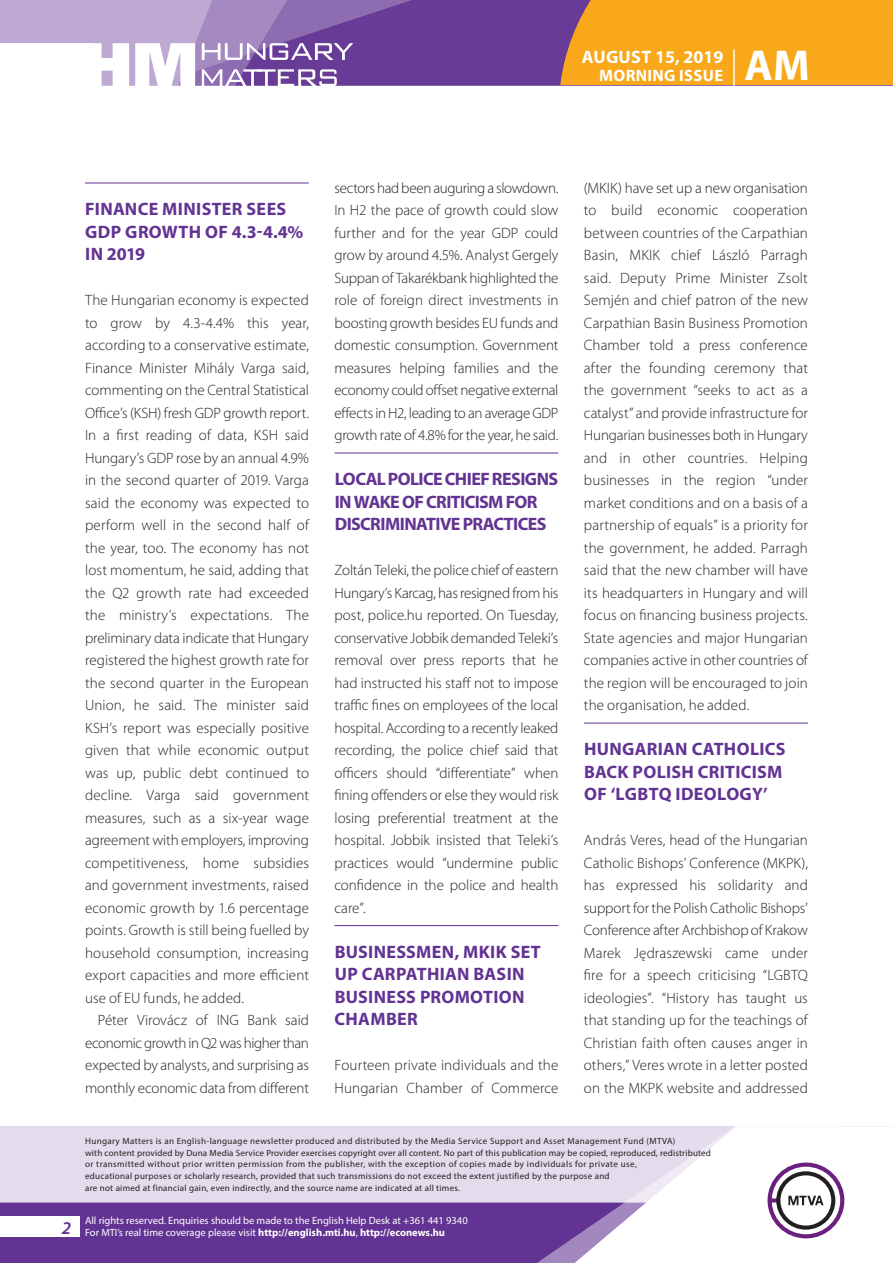
<style>
.page{position:relative;width:893px;height:1263px;background:#fff}
.page>*{position:absolute;margin:0;border:0;box-sizing:border-box;transform-origin:0 0}
.t1{font:700 43.35px "Myriad Pro";color:#fff}
.t2{font:700 18px/22.5px "Myriad Pro";letter-spacing:.005em;color:#623393}
.t3{font:700 18px/22.5px "Myriad Pro";letter-spacing:-.035em;color:#623393}
.t4{font:700 18px "Myriad Pro";letter-spacing:-.04em;color:#623393}
.t5{font:700 18px "Myriad Pro";color:#fff}
.t6{font:italic 600 18px "Myriad Pro";color:#623393}
.t7{font:700 16.5px "Myriad Pro";letter-spacing:.02em;color:#fff}
.t8{font:300 15px/22.5px "Myriad Pro";letter-spacing:.005em;color:#231f20;text-align:justify}
.t9{font:10.5px/12px "Myriad Pro";color:#fff}
.t10{font:9px/12px "Myriad Pro";letter-spacing:.03em;color:#231f20}
.s1{font-weight:700}
</style>
<div class="page">
<div style="left:0;top:1126px;width:893px;height:137px;background:#e4dcec"></div>
<div style="left:0;top:1202px;width:506px;height:61px;background:#623393"></div>
<svg style="left:506px;top:1202px;width:69px;height:61px;background:#6b3e99"></svg>
<svg style="left:575px;top:1126px;width:318px;height:137px"></svg>
<div style="left:0;top:1216px;width:79px;height:20px;background:#fff"></div>
<div style="left:0;top:0;width:893px;height:85px;background:#683b97"></div>
<div style="left:560px;top:0;width:333px;height:85px;background:#f9a71b"></div>
<hr style="left:733px;top:49px;width:2px;height:37px;background:#fff">
<svg style="left:0;top:0;width:479px;height:86px"></svg>
<hr style="left:85px;top:183px;width:224px;height:1px;background:#623393">
<hr style="left:334px;top:453px;width:224px;height:1px;background:#623393">
<hr style="left:334px;top:925px;width:224px;height:1px;background:#623393">
<hr style="left:584px;top:723px;width:224px;height:1px;background:#623393">
<p class="t5" style="left:582px;top:45px;width:143px">August 15, 2019</p>
<p class="t7" style="left:599px;top:65px;width:125px">morning issue</p>
<h1 class="t1" style="left:745px;top:37px;width:67px">AM</h1>
<p class="t2" style="left:85px;top:197px;width:88px">FINANCE MINISTER</p>
<p class="t2" style="left:247px;top:197px;width:11px">SEES</p>
<p class="t2" style="left:85px;top:220px;width:53px">GDP GRO</p>
<p class="t2" style="left:162px;top:220px;width:143px">WTH OF 4.3-4.4%</p>
<p class="t2" style="left:85px;top:242px;width:61px">IN 2019</p>
<p class="t8" style="left:85px;top:289px;width:225px">The Hungarian economy is expected to grow by 4.3-4.4% this year, according to a conservative estimate, Finance Minister Mihály Varga said, commenting on the Central Statistical Office’s (KSH) fresh GDP growth report.<br>In a first reading of data, KSH said Hungary’s GDP rose by an annual 4.9% in the second quarter of 2019. Varga said the economy was expected to perform well in the second half of the year, too. The economy has not lost momentum, he said, adding that the Q2 growth rate had exceeded the ministry’s expectations. The preliminary data indicate that Hungary registered the highest growth rate for the second quarter in the European Union, he said. The minister said KSH’s report was especially positive given that while economic output was up, public debt continued to decline. Varga said government measures, such as a six-year wage agreement with employers, improving competitiveness, home subsidies and government investments, raised economic growth by 1.6 percentage points. Growth is still being fuelled by household consumption, increasing export capacities and more efficient use of EU funds, he added.</p>
<p class="t8" style="left:85px;top:1009px;width:225px;text-indent:13px">Péter Virovácz of ING Bank said economic growth in Q2 was higher than expected by analysts, and surprising as monthly economic data from different</p>
<p class="t8" style="left:334px;top:176px;width:225px">sectors had been auguring a slowdown.<br>In H2 the pace of growth could slow further and for the year GDP could grow by around 4.5%. Analyst Gergely Suppan of Takarékbank highlighted the role of foreign direct investments in boosting growth besides EU funds and domestic consumption. Government measures helping families and the economy could offset negative external effects in H2, leading to an average GDP growth rate of 4.8% for the year, he said.</p>
<p class="t3" style="left:335px;top:467px;width:192px">LOCAL POLICE CHIEF RESIGNS<br>IN WAKE OF CRITICISM FOR<br>DISCRIMIN</p>
<p class="t4" style="left:416px;top:512px;width:121px">ATIVE PRACTI CES</p>
<p class="t8" style="left:334px;top:559px;width:225px">Zoltán Teleki, the police chief of eastern Hungary’s Karcag, has resigned from his post, police.hu reported. On Tuesday, conservative Jobbik demanded Teleki’s removal over press reports that he had instructed his staff not to impose traffic fines on employees of the local hospital. According to a recently leaked recording, the police chief said that officers should “differentiate” when fining offenders or else they would risk losing preferential treatment at the hospital. Jobbik insisted that Teleki’s practices would “undermine public confidence in the police and health care”.</p>
<p class="t2" style="left:335px;top:940px;width:23px">BUSINESSMEN</p>
<p class="t2" style="left:335px;top:940px;width:187px;text-indent:120px">, MKIK SET<br>UP CARPATHIAN BASIN<br>BUSINESS</p>
<p class="t2" style="left:420px;top:985px;width:24px">PROMOTION</p>
<p class="t2" style="left:335px;top:1007px;width:74px">CHAMBER</p>
<p class="t8" style="left:334px;top:1054px;width:225px">Fourteen private individuals and the<br>Hungarian Chamber of Commerce</p>
<p class="t8" style="left:584px;top:176px;width:225px">(MKIK) have set up a new organisation to build economic cooperation between countries of the Carpathian Basin, MKIK chief László Parragh said. Deputy Prime Minister Zsolt Semjén and chief patron of the new Carpathian Basin Business Promotion Chamber told a press conference after the founding ceremony that the government “seeks to act as a catalyst” and provide infrastructure for Hungarian businesses both in Hungary and in other countries. Helping businesses in the region “under market conditions and on a basis of a partnership of equals” is a priority for the government, he added. Parragh said that the new chamber will have its headquarters in Hungary and will focus on financing business projects.<br>State agencies and major Hungarian companies active in other countries of the region will be encouraged to join the organisation, he added.</p>
<p class="t2" style="left:584px;top:737px;width:26px">HUNG</p>
<p class="t2" style="left:584px;top:737px;width:202px;text-indent:51px">ARIAN CATHOLICS<br>BACK POLISH CRITI</p>
<p class="t2" style="left:584px;top:760px;width:185px;text-indent:157px">CISM<br>OF ‘LGBTQ IDEO LOGY’</p>
<p class="t8" style="left:584px;top:829px;width:225px">András Veres, head of the Hungarian Catholic Bishops’ Conference (MKPK), has expressed his solidarity and support for the Polish Catholic Bishops’ Conference after Archbishop of Krakow Marek Jędraszewski came under fire for a speech criticising “LGBTQ ideologies”. “History has taught us that standing up for the teachings of Christian faith often causes anger in others,” Veres wrote in a letter posted on the MKPK website and addressed</p>
<p class="t6" style="left:62px;top:1217px;width:11px">2</p>
<p class="t10" style="left:85px;top:1134px;width:627px">Hungary Matters is an English-language newsletter produced and distributed by the Media Service Support and Asset Management Fund (MTVA)<br>with content provided by Duna Media Service Provider exercises copyright over all content. No part of this publication may be copied, reproduced, redistributed or transmitted without prior written permission from the publisher, with the exception of copies made by individuals for private use,<br>educational purposes or scholarly research, provided that such transmissions do not exceed the extent justified by the purpose and<br>are not aimed at financial gain, even indirectly, and the source name are indicated at all times.</p>
<p class="t9" style="left:85px;top:1214px;width:384px">All rights reserved. Enquiries should be made to the English Help Desk at +361 441 9340<br>For MTI’s real time coverage please visit <span class="s1">http://english.mti.hu</span>, <span class="s1">http://econews.hu</span></p>
</div>
